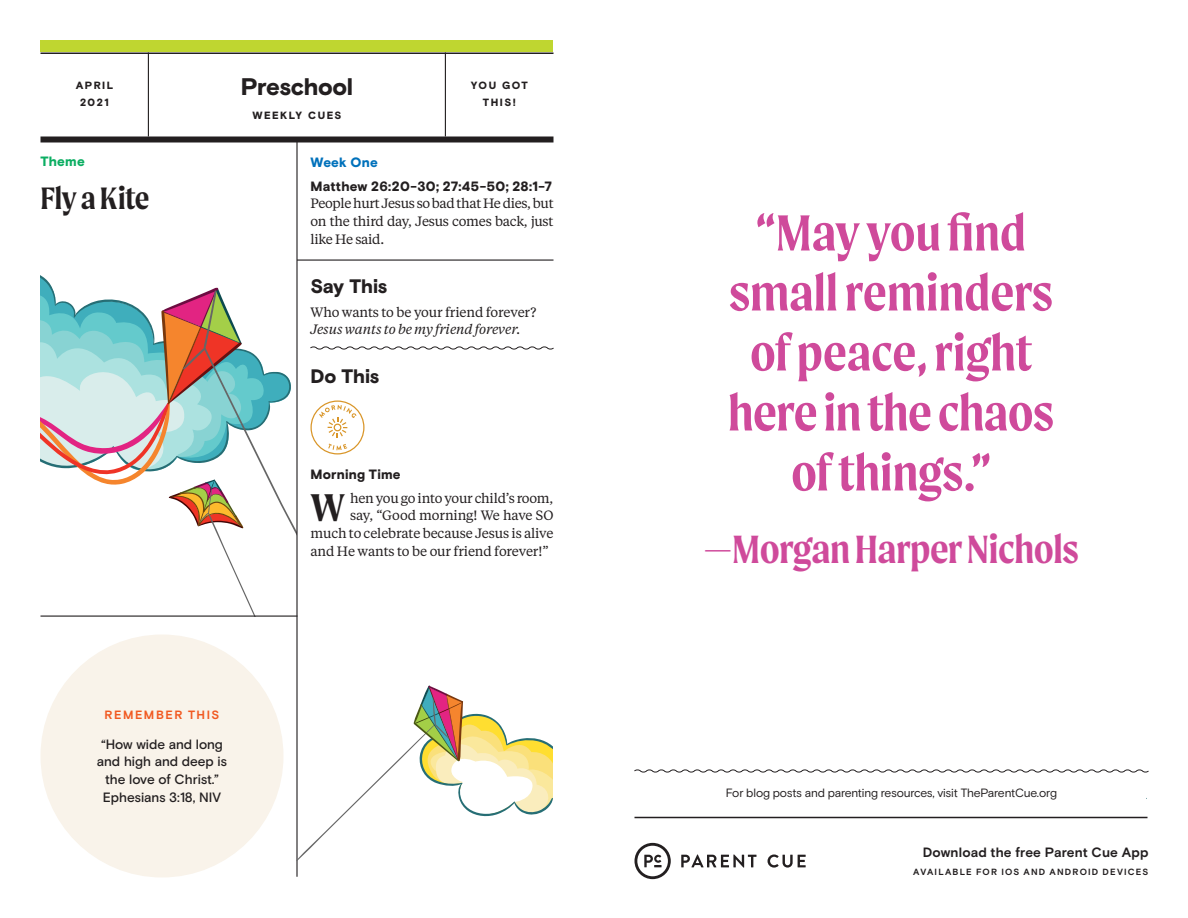
<style>
.page{position:relative;width:1188px;height:918px;background:#fff}
.page>*{position:absolute;margin:0;border:0;box-sizing:border-box;transform-origin:0 0}
.t1{font:600 54px/60px "Moret";letter-spacing:-.005em;color:#cf4a9b;text-align:center}
.t2{font:600 42px "Moret";letter-spacing:-.01em;color:#cf4a9b}
.t3{font:600 41.25px "Moret";color:#231f20}
.t4{font:600 33px "Moret";letter-spacing:-.01em;color:#231f20}
.t5{font:900 24px "Basis Grotesque";letter-spacing:-.02em;color:#231f20}
.t6{font:900 19.5px "Basis Grotesque";letter-spacing:-.005em;color:#231f20}
.t7{font:13.5px/18px "Tiempos Text";letter-spacing:-.015em;color:#231f20;text-align:justify}
.t8{font:500 13.5px/18px "Basis Grotesque";letter-spacing:-.005em;color:#231f20;text-align:center}
.t9{font:900 13.5px "Basis Grotesque";letter-spacing:.015em;color:#231f20}
.t10{font:italic 13.5px "Tiempos Text";letter-spacing:-.01em;color:#231f20}
.t11{font:700 13.5px "Basis Grotesque";letter-spacing:.01em;color:#231f20}
.t12{font:900 13.5px "Basis Grotesque";letter-spacing:.015em;color:#0071bb}
.t13{font:900 13.5px "Basis Grotesque";letter-spacing:.015em;color:#0bae62}
.t14{font:12px "Basis Grotesque";letter-spacing:-.015em;color:#231f20}
.t15{font:700 12px "Basis Grotesque";letter-spacing:.13em;color:#f15921}
.t16{font:900 10.5px/18px "Basis Grotesque";letter-spacing:.135em;color:#231f20;text-align:center}
.t17{font:700 9px "Basis Grotesque";letter-spacing:.135em;color:#231f20}
</style>
<div class="page">
<svg style="left:40px;top:275px;width:256px;height:341px"></svg>
<hr style="left:148px;top:52px;width:1px;height:84px;background:#231f20">
<hr style="left:445px;top:52px;width:1px;height:84px;background:#231f20">
<hr style="left:40px;top:52px;width:514px;height:2px;background:#231f20">
<div style="left:40px;top:136px;width:514px;height:6px;background:#231f20"></div>
<div style="left:40px;top:40px;width:514px;height:12px;background:#bfd630"></div>
<hr style="left:297px;top:260px;width:257px;height:1px;background:#231f20">
<svg style="left:310px;top:346px;width:244px;height:4px"></svg>
<svg style="left:310px;top:401px;width:54px;height:54px"></svg>
<hr style="left:296px;top:142px;width:2px;height:735px;background:#231f20">
<hr style="left:40px;top:616px;width:257px;height:1px;background:#231f20">
<div style="left:40px;top:634px;width:244px;height:244px;background:#f9f3ea;border-radius:50%"></div>
<svg style="left:296px;top:685px;width:257px;height:176px"></svg>
<hr style="left:634px;top:817px;width:514px;height:1px;background:#231f20">
<svg style="left:681px;top:855px;width:76px;height:13px"></svg>
<svg style="left:768px;top:855px;width:38px;height:13px"></svg>
<svg style="left:635px;top:843px;width:36px;height:36px"></svg>
<svg style="left:634px;top:769px;width:515px;height:30px"></svg>
<h3 class="t5" style="left:241px;top:72px;width:114px">Preschool</h3>
<p class="t16" style="left:252px;top:106px;width:91px">WEEKLY CUES</p>
<p class="t12" style="left:310px;top:154px;width:69px">Week One</p>
<p class="t9" style="left:310px;top:178px;width:243px">Matthew 26:20-30; 27:45-50; 28:1-7</p>
<p class="t7" style="left:310px;top:194px;width:245px">People hurt Jesus so bad that He dies, but on the third day, Jesus comes back, just like He said.</p>
<h3 class="t6" style="left:310px;top:274px;width:78px">Say This</h3>
<p class="t7" style="left:310px;top:302px;width:227px">Who wants to be your friend forever?</p>
<p class="t10" style="left:310px;top:321px;width:212px">Jesus wants to be my friend forever.</p>
<h3 class="t6" style="left:310px;top:364px;width:71px">Do This</h3>
<p class="t16" style="left:76px;top:76px;width:39px">APRIL<br>2021</p>
<p class="t16" style="left:471px;top:76px;width:58px">YOU GOT<br>THIS!</p>
<p class="t13" style="left:41px;top:154px;width:46px">Theme</p>
<h3 class="t4" style="left:40px;top:179px;width:111px">Fly a Kite</h3>
<p class="t15" style="left:105px;top:707px;width:116px">REMEMBER THIS</p>
<p class="t8" style="left:97px;top:735px;width:132px">“How wide and long and high and deep is the love of Christ.”<br>Ephesians 3:18, NIV</p>
<p class="t9" style="left:310px;top:466px;width:92px">Morning Time</p>
<h3 class="t3" style="left:310px;top:483px;width:36px">W</h3>
<p class="t7" style="left:350px;top:488px;width:205px">hen you go into your child’s room,</p>
<p class="t7" style="left:350px;top:506px;width:205px">say, “Good morning! We have SO</p>
<p class="t7" style="left:311px;top:524px;width:244px">much to celebrate because Jesus is alive</p>
<p class="t7" style="left:311px;top:542px;width:240px">and He wants to be our friend forever!”</p>
<h1 class="t1" style="left:728px;top:202px;width:327px">“May you find small reminders of peace, right here in the chaos of things.”</h1>
<h2 class="t2" style="left:703px;top:525px;width:377px">—Morgan Harper Nichols</h2>
<p class="t14" style="left:726px;top:785px;width:333px">For blog posts and parenting resources, visit TheParentCue.org</p>
<p class="t11" style="left:923px;top:844px;width:227px">Download the free Parent Cue App</p>
<p class="t17" style="left:913px;top:867px;width:237px">AVAILABLE FOR IOS AND ANDROID DEVICES</p>
</div>
